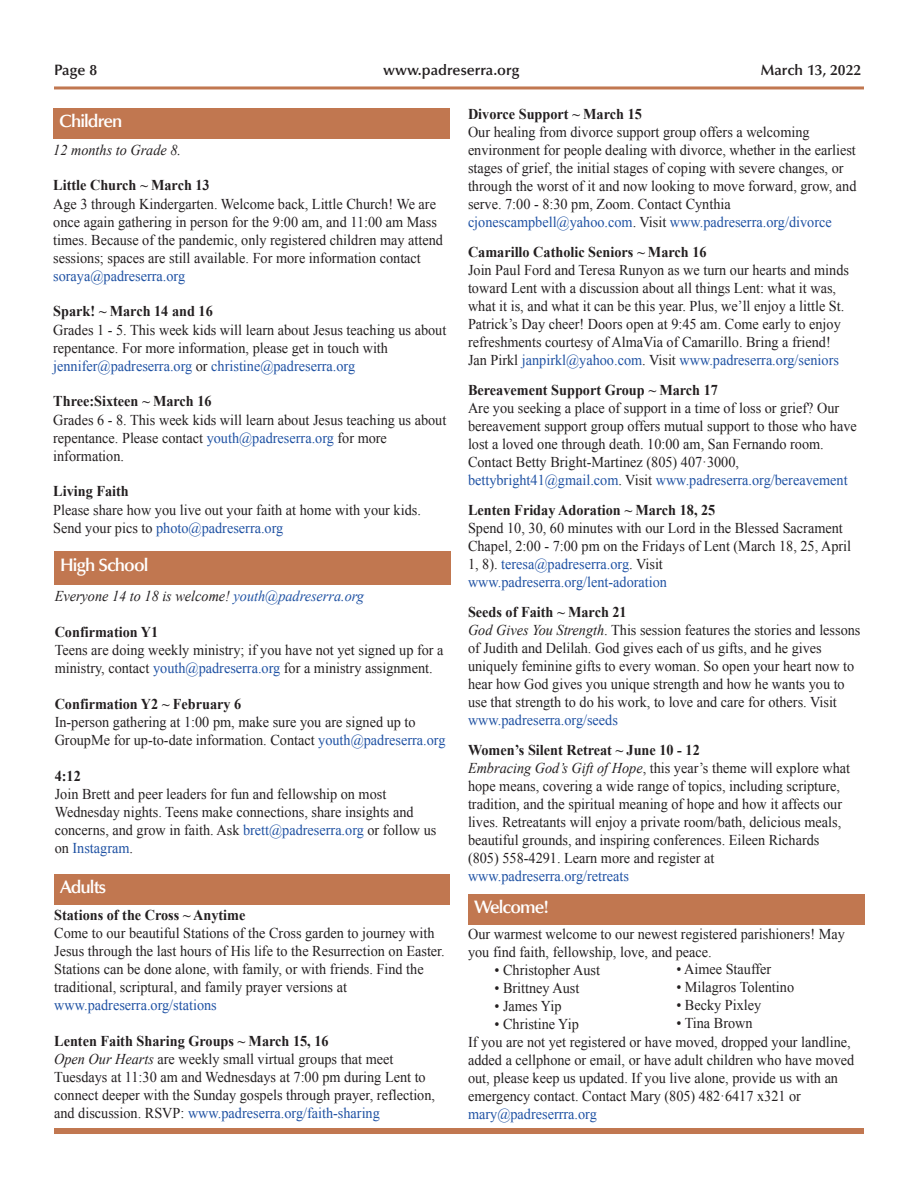
<style>
.page{position:relative;width:918px;height:1188px;background:#fff}
.page>*{position:absolute;margin:0;border:0;box-sizing:border-box;transform-origin:0 0}
.t1{font:600 18px "Optima LT Std";letter-spacing:-.05em;color:#fff}
.t2{font:15px/18px "Times New Roman";color:#231f20;scale:.95 1}
.t3{font:700 15px "Times New Roman";color:#231f20;scale:.95 1}
.t4{font:15px "Times New Roman";color:#1e51a3;scale:.95 1}
.t5{font:italic 15px "Times New Roman";color:#231f20;scale:.95 1}
.t6{font:600 15px "Optima LT Std";color:#231f20}
.s1{color:#1e51a3}
.s2{font-weight:700}
.s3{font-style:italic}
</style>
<div class="page">
<hr style="left:54px;top:86px;width:810px;height:3px;background:#c17750">
<div style="left:54px;top:1128px;width:810px;height:6px;background:#c17750"></div>
<div style="left:54px;top:552px;width:397px;height:33px;background:#c17750"></div>
<div style="left:53px;top:108px;width:397px;height:31px;background:#c17750"></div>
<div style="left:54px;top:874px;width:396px;height:31px;background:#c17750"></div>
<div style="left:468px;top:894px;width:396px;height:31px;background:#c17750"></div>
<p class="t6" style="left:54px;top:64px;width:45px">Page 8</p>
<p class="t6" style="left:383px;top:64px;width:138px">www.padreserra.org</p>
<p class="t6" style="left:761px;top:64px;width:102px">March 13, 2022</p>
<p class="t1" style="left:59px;top:114px;width:65px">Children</p>
<p class="t5" style="left:53px;top:141px;width:136px">12 months to Grade 8.</p>
<p class="t3" style="left:53px;top:177px;width:166px">Little Church ~ March 13</p>
<p class="t2" style="left:53px;top:194px;width:412px">Age 3 through Kindergarten. Welcome back, Little Church! We are once again gathering in person for the 9:00 am, and 11:00 am Mass times. Because of the pandemic, only registered children may attend sessions; spaces are still available. For more information contact</p>
<p class="t4" style="left:53px;top:267px;width:140px">soraya@padreserra.org</p>
<p class="t3" style="left:53px;top:303px;width:169px">Spark! ~ March 14 and 16</p>
<p class="t2" style="left:53px;top:320px;width:415px">Grades 1 - 5. This week kids will learn about Jesus teaching us about repentance. For more information, please get in touch with <span class="s1">jennifer@padreserra.org</span> or <span class="s1">christine@padreserra.org</span></p>
<p class="t3" style="left:53px;top:393px;width:168px">Three:Sixteen ~ March 16</p>
<p class="t2" style="left:53px;top:410px;width:415px">Grades 6 - 8. This week kids will learn about Jesus teaching us about repentance. Please contact <span class="s1">youth@padreserra.org</span> for more information.</p>
<p class="t3" style="left:53px;top:483px;width:81px">Living Faith</p>
<p class="t2" style="left:53px;top:500px;width:389px">Please share how you live out your faith at home with your kids.<br>Send your pics to <span class="s1">photo@padreserra.org</span></p>
<p class="t1" style="left:60px;top:558px;width:90px">High School</p>
<p class="t5" style="left:55px;top:588px;width:327px">Everyone 14 to 18 is welcome! <span class="s1">youth@padreserra.org</span></p>
<p class="t3" style="left:55px;top:624px;width:111px">Confirmation Y1</p>
<p class="t2" style="left:55px;top:641px;width:411px">Teens are doing weekly ministry; if you have not yet signed up for a ministry, contact <span class="s1">youth@padreserra.org</span> for a ministry assignment.</p>
<p class="t3" style="left:55px;top:696px;width:198px">Confirmation Y2 ~ February 6</p>
<p class="t2" style="left:55px;top:713px;width:413px">In-person gathering at 1:00 pm, make sure you are signed up to<br>GroupMe for up-to-date information. Contact <span class="s1">youth@padreserra.org</span></p>
<p class="t3" style="left:55px;top:768px;width:29px">4:12</p>
<p class="t2" style="left:55px;top:785px;width:403px">Join Brett and peer leaders for fun and fellowship on most Wednesday nights. Teens make connections, share insights and concerns, and grow in faith. Ask <span class="s1">brett@padreserra.org</span> or follow us on <span class="s1">Instagram</span>.</p>
<p class="t1" style="left:60px;top:880px;width:47px">Adults</p>
<p class="t3" style="left:54px;top:907px;width:203px">Stations of the Cross ~ Anytime</p>
<p class="t2" style="left:54px;top:924px;width:413px">Come to our beautiful Stations of the Cross garden to journey with Jesus through the last hours of His life to the Resurrection on Easter.<br>Stations can be done alone, with family, or with friends. Find the traditional, scriptural, and family prayer versions at</p>
<p class="t4" style="left:54px;top:997px;width:173px">www.padreserra.org/stations</p>
<p class="t2" style="left:54px;top:1032px;width:402px"><span class="s2">Lenten Faith Sharing Groups ~ March 15, 16<br></span><span class="s3">Open Our Hearts</span> are weekly small virtual groups that meet Tuesdays at 11:30 am and Wednesdays at 7:00 pm during Lent to connect deeper with the Sunday gospels through prayer, reflection, and discussion. RSVP: <span class="s1">www.padreserra.org/faith-sharing</span></p>
<p class="t3" style="left:468px;top:106px;width:185px">Divorce Support ~ March 15</p>
<p class="t2" style="left:468px;top:123px;width:410px">Our healing from divorce support group offers a welcoming environment for people dealing with divorce, whether in the earliest stages of grief, the initial stages of coping with severe changes, or through the worst of it and now looking to move forward, grow, and serve. 7:00 - 8:30 pm, Zoom. Contact Cynthia <span class="s1">cjonescampbell@yahoo.com</span>. Visit <span class="s1">www.padreserra.org/divorce</span></p>
<p class="t3" style="left:468px;top:244px;width:253px">Camarillo Catholic Seniors ~ March 16</p>
<p class="t2" style="left:468px;top:261px;width:403px">Join Paul Ford and Teresa Runyon as we turn our hearts and minds toward Lent with a discussion about all things Lent: what it was, what it is, and what it can be this year. Plus, we’ll enjoy a little St.<br>Patrick’s Day cheer! Doors open at 9:45 am. Come early to enjoy refreshments courtesy of AlmaVia of Camarillo. Bring a friend!<br>Jan Pirkl <span class="s1">janpirkl@yahoo.com</span>. Visit <span class="s1">www.padreserra.org/seniors</span></p>
<p class="t3" style="left:468px;top:382px;width:265px">Bereavement Support Group ~ March 17</p>
<p class="t2" style="left:468px;top:399px;width:411px">Are you seeking a place of support in a time of loss or grief? Our bereavement support group offers mutual support to those who have lost a loved one through death. 10:00 am, San Fernando room.<br>Contact Betty Bright-Martinez (805) 407·3000, <span class="s1">bettybright41@gmail.com</span>. Visit <span class="s1">www.padreserra.org/bereavement</span></p>
<p class="t3" style="left:468px;top:502px;width:262px">Lenten Friday Adoration ~ March 18, 25</p>
<p class="t2" style="left:468px;top:519px;width:405px">Spend 10, 30, 60 minutes with our Lord in the Blessed Sacrament Chapel, 2:00 - 7:00 pm on the Fridays of Lent (March 18, 25, April 1, 8). <span class="s1">teresa@padreserra.org</span>. Visit <span class="s1">www.padreserra.org/lent-adoration</span></p>
<p class="t2" style="left:468px;top:603px;width:415px"><span class="s2">Seeds of Faith ~ March 21<br></span><span class="s3">God Gives You Strength</span>. This session features the stories and lessons of Judith and Delilah. God gives each of us gifts, and he gives uniquely feminine gifts to every woman. So open your heart now to hear how God gives you unique strength and how he wants you to use that strength to do his work, to love and care for others. Visit</p>
<p class="t4" style="left:468px;top:712px;width:159px">www.padreserra.org/seeds</p>
<p class="t2" style="left:468px;top:741px;width:404px"><span class="s2">Women’s Silent Retreat ~ June 10 - 12<br></span><span class="s3">Embracing God’s Gift of Hope</span>, this year’s theme will explore what hope means, covering a wide range of topics, including scripture, tradition, and the spiritual meaning of hope and how it affects our lives. Retreatants will enjoy a private room/bath, delicious meals, beautiful grounds, and inspiring conferences. Eileen Richards (805) 558-4291. Learn more and register at</p>
<p class="t4" style="left:468px;top:868px;width:171px">www.padreserra.org/retreats</p>
<p class="t1" style="left:474px;top:900px;width:76px">Welcome!</p>
<p class="t2" style="left:468px;top:925px;width:398px">Our warmest welcome to our newest registered parishioners! May you find faith, fellowship, love, and peace.</p>
<p class="t2" style="left:494px;top:961px;width:113px">• Christopher Aust</p>
<p class="t2" style="left:494px;top:979px;width:91px">• Brittney Aust</p>
<p class="t2" style="left:494px;top:997px;width:72px">• James Yip</p>
<p class="t2" style="left:468px;top:1015px;width:408px;text-indent:26px">• Christine Yip<br>If you are not yet registered or have moved, dropped your landline, added a cellphone or email, or have adult children who have moved out, please keep us updated. If you live alone, provide us with an emergency contact. Contact Mary (805) 482·6417 x321 or</p>
<p class="t4" style="left:468px;top:1105px;width:137px">mary@padreserrra.org</p>
<p class="t2" style="left:676px;top:960px;width:101px">• Aimee Stauffer</p>
<p class="t2" style="left:676px;top:978px;width:125px">• Milagros Tolentino</p>
<p class="t2" style="left:676px;top:996px;width:91px">• Becky Pixley</p>
<p class="t2" style="left:676px;top:1014px;width:82px">• Tina Brown</p>
</div>
